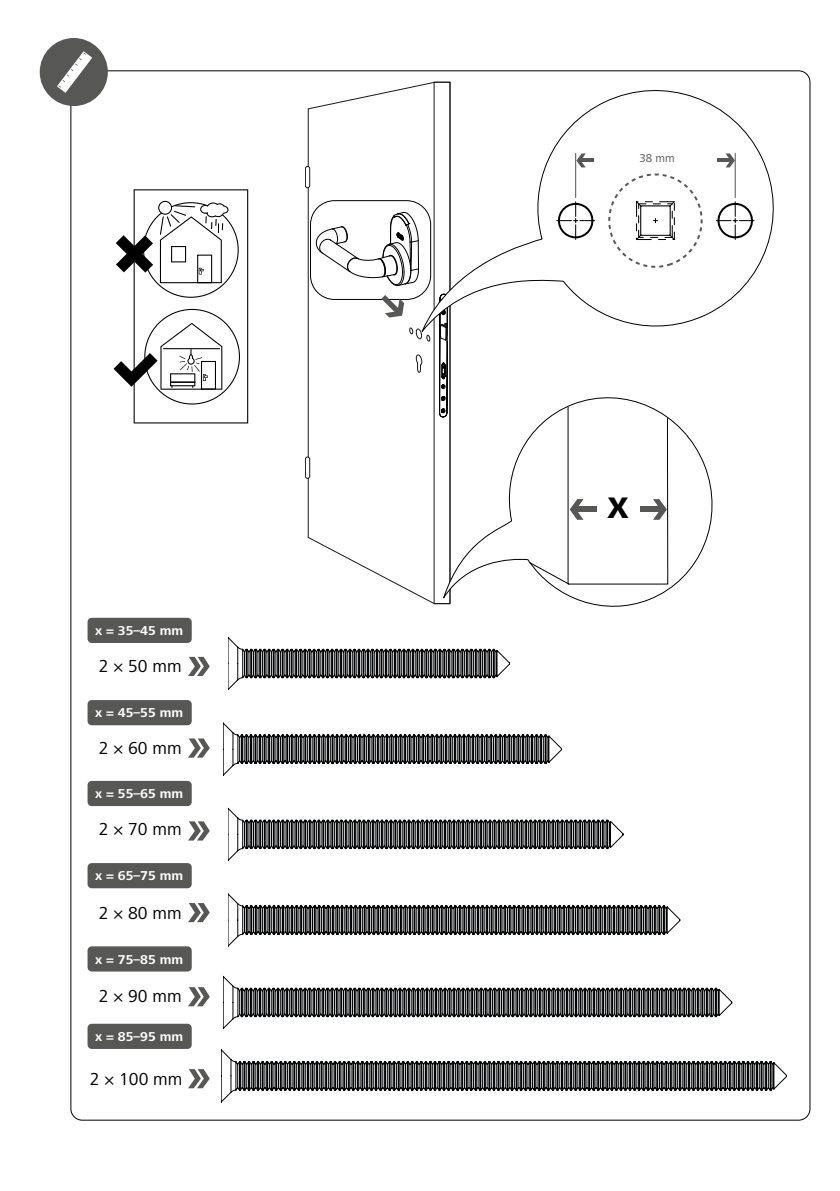
<style>
.page{position:relative;width:840px;height:1191px;background:#fff}
.page>*{position:absolute;margin:0;border:0;box-sizing:border-box;transform-origin:0 0}
.t1{font:700 40.8px "Frutiger Next LTW1 G";color:#000}
.t2{font:18px "Frutiger Next LTW1 G";color:#000}
.t3{font:700 13.4px "Frutiger Next LTW1 G";color:#fff}
.t4{font:11.8px "Frutiger Next LTCE";color:#575756}
</style>
<div class="page">
<svg style="left:307px;top:82px;width:126px;height:522px"></svg>
<hr style="left:305px;top:166px;width:4px;height:22px;background:#fff;border-radius:2px">
<div style="left:305px;top:166px;width:5px;height:22px;border:1px solid #1a171b;border-radius:2px"></div>
<hr style="left:305px;top:457px;width:4px;height:21px;background:#fff;border-radius:2px">
<div style="left:305px;top:457px;width:5px;height:22px;border:1px solid #1a171b;border-radius:2px"></div>
<svg style="left:439px;top:332px;width:9px;height:84px"></svg>
<svg style="left:409px;top:328px;width:21px;height:14px"></svg>
<svg style="left:415px;top:354px;width:7px;height:20px"></svg>
<svg style="left:421px;top:90px;width:352px;height:242px"></svg>
<hr style="left:734px;top:153px;width:1px;height:45px;background:#575756">
<hr style="left:575px;top:153px;width:1px;height:45px;background:#575756">
<svg style="left:716px;top:202px;width:37px;height:37px"></svg>
<svg style="left:556px;top:202px;width:38px;height:37px"></svg>
<svg style="left:725px;top:153px;width:9px;height:14px"></svg>
<hr style="left:716px;top:159px;width:16px;height:3px;background:#575756">
<svg style="left:576px;top:153px;width:9px;height:14px"></svg>
<hr style="left:578px;top:159px;width:16px;height:3px;background:#575756">
<svg style="left:607px;top:172px;width:96px;height:97px"></svg>
<svg style="left:315px;top:212px;width:104px;height:74px"></svg>
<div style="left:310px;top:200px;width:121px;height:100px;border:1px solid #000;border-radius:24px"></div>
<svg style="left:113px;top:189px;width:135px;height:234px"></svg>
<svg style="left:381px;top:295px;width:23px;height:22px"></svg>
<svg style="left:440px;top:384px;width:273px;height:223px"></svg>
<svg style="left:528px;top:406px;width:140px;height:179px"></svg>
<div style="left:640px;top:507px;width:23px;height:5px;background:#575756"></div>
<div style="left:40px;top:38px;width:68px;height:68px;background:#575756;border-radius:50%"></div>
<svg style="left:57px;top:51px;width:35px;height:42px"></svg>
<div style="left:87px;top:618px;width:105px;height:25px;background:#575756;border-radius:4px"></div>
<div style="left:87px;top:700px;width:105px;height:25px;background:#575756;border-radius:4px"></div>
<div style="left:87px;top:781px;width:105px;height:25px;background:#575756;border-radius:4px"></div>
<div style="left:87px;top:863px;width:105px;height:25px;background:#575756;border-radius:4px"></div>
<div style="left:87px;top:946px;width:105px;height:25px;background:#575756;border-radius:4px"></div>
<div style="left:87px;top:1023px;width:105px;height:26px;background:#575756;border-radius:4px"></div>
<svg style="left:188px;top:657px;width:22px;height:19px"></svg>
<svg style="left:188px;top:738px;width:22px;height:19px"></svg>
<svg style="left:188px;top:821px;width:22px;height:19px"></svg>
<svg style="left:188px;top:903px;width:22px;height:19px"></svg>
<svg style="left:188px;top:987px;width:22px;height:19px"></svg>
<svg style="left:188px;top:1069px;width:22px;height:19px"></svg>
<svg style="left:223px;top:975px;width:509px;height:54px"></svg>
<svg style="left:228px;top:893px;width:452px;height:54px"></svg>
<svg style="left:228px;top:807px;width:395px;height:54px"></svg>
<svg style="left:223px;top:722px;width:339px;height:54px"></svg>
<svg style="left:228px;top:637px;width:282px;height:53px"></svg>
<svg style="left:221px;top:1049px;width:566px;height:54px"></svg>
<p class="t3" style="left:95px;top:623px;width:90px">x = 35–45 mm</p>
<h2 class="t2" style="left:99px;top:656px;width:84px">2 × 50 mm</h2>
<p class="t3" style="left:95px;top:705px;width:90px">x = 45–55 mm</p>
<h2 class="t2" style="left:99px;top:738px;width:84px">2 × 60 mm</h2>
<p class="t3" style="left:95px;top:786px;width:90px">x = 55–65 mm</p>
<h2 class="t2" style="left:99px;top:818px;width:84px">2 × 70 mm</h2>
<p class="t3" style="left:95px;top:868px;width:90px">x = 65–75 mm</p>
<h2 class="t2" style="left:99px;top:902px;width:84px">2 × 80 mm</h2>
<p class="t3" style="left:95px;top:951px;width:90px">x = 75–85 mm</p>
<h2 class="t2" style="left:99px;top:985px;width:84px">2 × 90 mm</h2>
<p class="t3" style="left:95px;top:1028px;width:90px">x = 85–95 mm</p>
<h2 class="t2" style="left:90px;top:1068px;width:94px">2 × 100 mm</h2>
<p class="t4" style="left:639px;top:152px;width:37px">38 mm</p>
<h1 class="t1" style="left:607px;top:481px;width:23px">x</h1>
</div>
